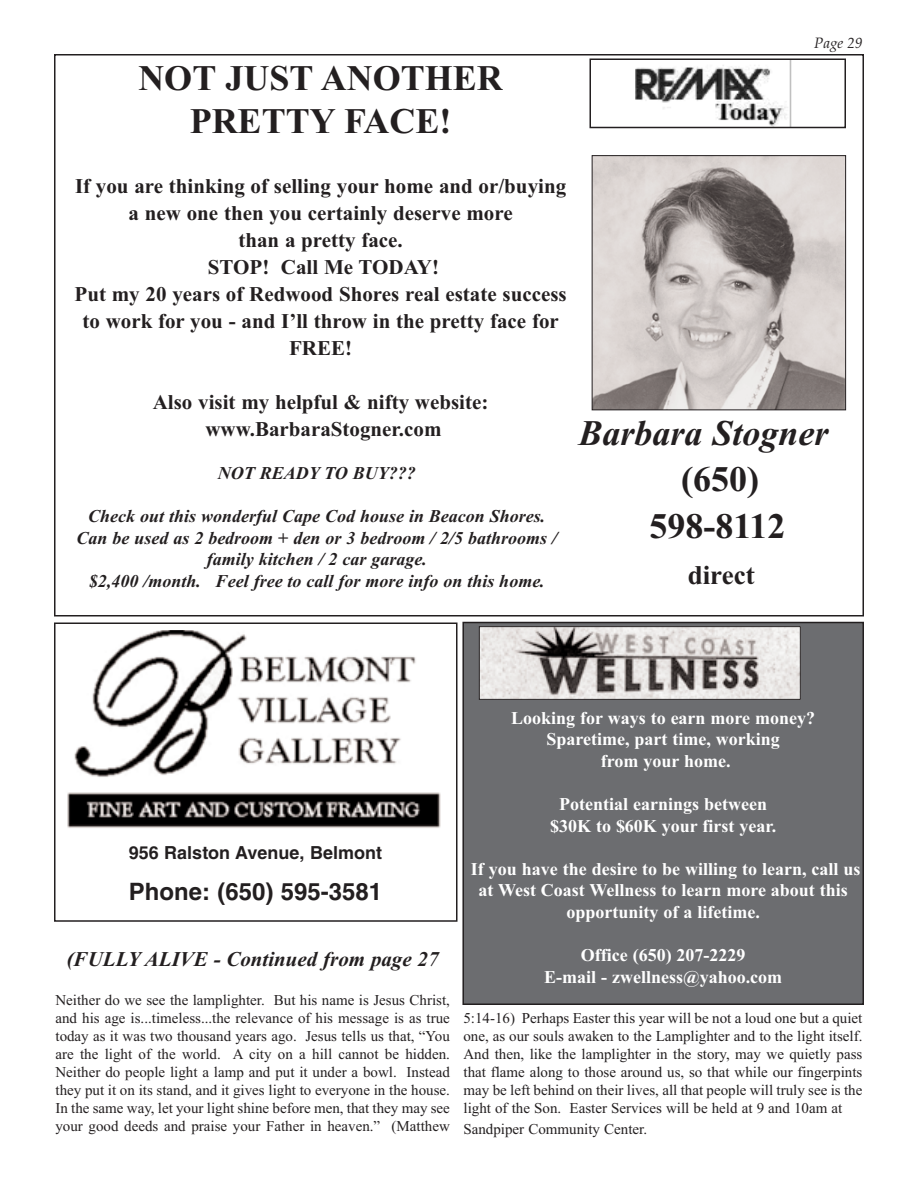
<style>
.page{position:relative;width:918px;height:1188px;background:#fff}
.page>*{position:absolute;margin:0;border:0;box-sizing:border-box;transform-origin:0 0}
.t1{font:700 36px/43.2px "Times New Roman";color:#231f20;text-align:center}
.t2{font:italic 700 36px "Times New Roman";color:#231f20}
.t3{font:700 27px "Times New Roman";color:#231f20}
.t4{font:700 24px "Helvetica";color:#231f20}
.t5{font:700 21px/27px "Times New Roman";color:#231f20;text-align:center}
.t6{font:italic 700 21px "Times New Roman";color:#231f20}
.t7{font:700 18px/21.6px "Times New Roman";color:#fff;text-align:center}
.t8{font:italic 700 18px/21.6px "Times New Roman";color:#231f20;text-align:center}
.t9{font:700 18px "Helvetica";color:#231f20}
.t10{font:15px/18px "Times New Roman";color:#231f20;text-align:justify}
.t11{font:italic 15px "Palatino";color:#231f20}
</style>
<div class="page">
<img style="left:635px;top:61px;width:157px;height:64px">
<div style="left:590px;top:58px;width:256px;height:70px;border:2px solid #231f20"></div>
<img style="left:594px;top:157px;width:250px;height:251px">
<div style="left:592px;top:155px;width:254px;height:255px;border:1px solid #231f20"></div>
<div style="left:54px;top:622px;width:404px;height:300px;border:2px solid #231f20"></div>
<img style="left:74px;top:631px;width:342px;height:146px">
<div style="left:59px;top:827px;width:393px;height:93px;background:#fff"></div>
<img style="left:67px;top:792px;width:374px;height:36px">
<div style="left:463px;top:622px;width:400px;height:382px;background:#6c6d70"></div>
<div style="left:462px;top:622px;width:402px;height:383px;border:2px solid #231f20"></div>
<img style="left:481px;top:628px;width:318px;height:70px">
<div style="left:479px;top:626px;width:322px;height:74px;border:1px solid #231f20"></div>
<h1 class="t1" style="left:138px;top:56px;width:366px">NOT JUST ANOTHER<br>PRETTY FACE!</h1>
<p class="t11" style="left:814px;top:35px;width:50px">Page 29</p>
<p class="t5" style="left:75px;top:172px;width:494px">If you are thinking of selling your home and or/buying a new one then you certainly deserve more<br>than a pretty face.<br>STOP! Call Me TODAY!<br>Put my 20 years of Redwood Shores real estate success to work for you - and I’ll throw in the pretty face for FREE!</p>
<h3 class="t5" style="left:153px;top:388px;width:337px">Also visit my helpful &amp; nifty website: www.BarbaraStogner.com</h3>
<p class="t8" style="left:218px;top:462px;width:199px">NOT READY TO BUY???</p>
<p class="t8" style="left:77px;top:505px;width:482px">Check out this wonderful Cape Cod house in Beacon Shores.<br>Can be used as 2 bedroom + den or 3 bedroom / 2/5 bathrooms / family kitchen / 2 car garage.<br>$2,400 /month. Feel free to call for more info on this home.</p>
<h1 class="t2" style="left:579px;top:411px;width:251px">Barbara Stogner</h1>
<h1 class="t1" style="left:650px;top:456px;width:138px;line-height:46.5px">(650)<br>598-8112</h1>
<h2 class="t3" style="left:688px;top:559px;width:68px">direct</h2>
<p class="t9" style="left:129px;top:846px;width:255px">956 Ralston Avenue, Belmont</p>
<h3 class="t4" style="left:129px;top:882px;width:255px">Phone: (650) 595-3581</h3>
<h3 class="t6" style="left:67px;top:946px;width:373px">(FULLY ALIVE - Continued from page 27</h3>
<p class="t10" style="left:56px;top:990px;width:396px">Neither do we see the lamplighter. But his name is Jesus Christ, and his age is...timeless...the relevance of his message is as true today as it was two thousand years ago. Jesus tells us that, “You are the light of the world. A city on a hill cannot be hidden.<br>Neither do people light a lamp and put it under a bowl. Instead they put it on its stand, and it gives light to everyone in the house.<br>In the same way, let your light shine before men, that they may see your good deeds and praise your Father in heaven.” (Matthew</p>
<p class="t7" style="left:511px;top:707px;width:305px">Looking for ways to earn more money?<br>Sparetime, part time, working<br>from your home.</p>
<p class="t7" style="left:550px;top:793px;width:228px">Potential earnings between $30K to $60K your first year.</p>
<p class="t7" style="left:471px;top:858px;width:391px">If you have the desire to be willing to learn, call us at West Coast Wellness to learn more about this opportunity of a lifetime.</p>
<p class="t7" style="left:544px;top:944px;width:240px">Office (650) 207-2229<br>E-mail - zwellness@yahoo.com</p>
<p class="t10" style="left:464px;top:1009px;width:400px">5:14-16) Perhaps Easter this year will be not a loud one but a quiet one, as our souls awaken to the Lamplighter and to the light itself.<br>And then, like the lamplighter in the story, may we quietly pass that flame along to those around us, so that while our fingerpints may be left behind on their lives, all that people will truly see is the light of the Son. Easter Services will be held at 9 and 10am at</p>
<p class="t10" style="left:464px;top:1119px;width:185px">Sandpiper Community Center.</p>
</div>
